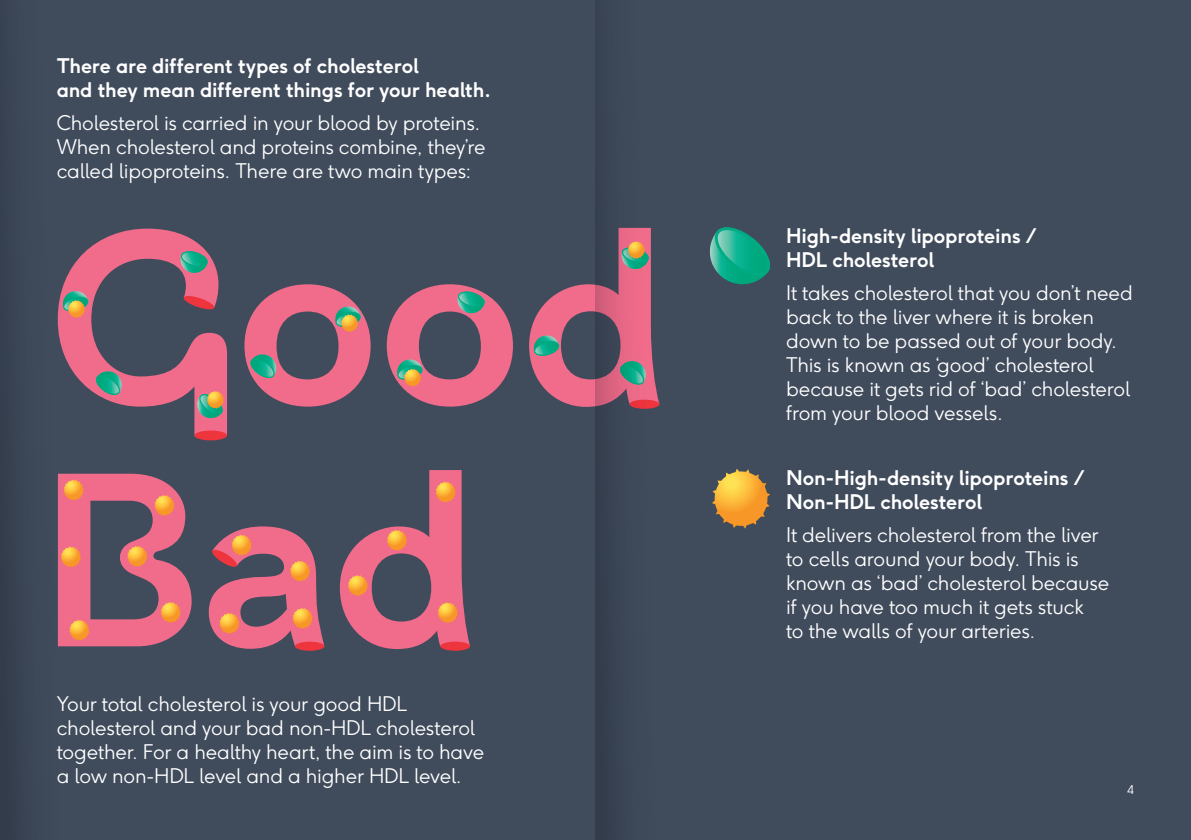
<style>
.page{position:relative;width:1191px;height:840px;background:#fff}
.page>*{position:absolute;margin:0;border:0;box-sizing:border-box;transform-origin:0 0}
.t1{font:700 245px/241.8px "BHF";color:#f16c8b}
.t2{font:300 20px/24px "F37 Ginger";letter-spacing:-.01em;color:#fff}
.t3{font:700 20px/24px "F37 Ginger";letter-spacing:-.01em;color:#fff}
.t4{font:300 12px "F37 Ginger";color:#fff}
</style>
<div class="page">
<div style="left:0;top:0;width:1191px;height:839px;background:#404b5c"></div>
<div style="left:73px;top:342px;width:8px;height:9px;background:#fff;border-radius:50%"></div>
<svg style="left:183px;top:296px;width:32px;height:14px"></svg>
<div style="left:194px;top:430px;width:33px;height:10px;background:#ee343d;border-radius:50%"></div>
<svg style="left:96px;top:371px;width:24px;height:24px"></svg>
<svg style="left:250px;top:354px;width:25px;height:24px"></svg>
<svg style="left:180px;top:251px;width:28px;height:20px"></svg>
<svg style="left:457px;top:291px;width:28px;height:20px"></svg>
<svg style="left:533px;top:335px;width:27px;height:21px"></svg>
<svg style="left:74px;top:291px;width:15px;height:27px"></svg>
<svg style="left:335px;top:306px;width:26px;height:26px"></svg>
<svg style="left:197px;top:391px;width:27px;height:27px"></svg>
<svg style="left:397px;top:359px;width:26px;height:27px"></svg>
<div style="left:295px;top:641px;width:29px;height:9px;background:#ee343d;border-radius:50%"></div>
<div style="left:440px;top:641px;width:30px;height:9px;background:#ee343d;border-radius:50%"></div>
<svg style="left:435px;top:481px;width:21px;height:21px"></svg>
<svg style="left:386px;top:529px;width:21px;height:21px"></svg>
<svg style="left:292px;top:607px;width:21px;height:21px"></svg>
<svg style="left:219px;top:612px;width:21px;height:21px"></svg>
<svg style="left:74px;top:619px;width:16px;height:21px"></svg>
<svg style="left:160px;top:601px;width:21px;height:21px"></svg>
<svg style="left:127px;top:545px;width:21px;height:21px"></svg>
<svg style="left:154px;top:495px;width:21px;height:21px"></svg>
<svg style="left:74px;top:479px;width:10px;height:21px"></svg>
<svg style="left:74px;top:548px;width:7px;height:18px"></svg>
<svg style="left:290px;top:560px;width:20px;height:21px"></svg>
<svg style="left:212px;top:534px;width:40px;height:33px"></svg>
<svg style="left:347px;top:575px;width:21px;height:21px"></svg>
<svg style="left:437px;top:602px;width:21px;height:21px"></svg>
<svg style="left:712px;top:468px;width:58px;height:60px"></svg>
<svg style="left:710px;top:227px;width:60px;height:57px"></svg>
<p class="t3" style="left:57px;top:53px;width:436px">There are different types of cholesterol<br>and they mean different things for your health.</p>
<p class="t2" style="left:57px;top:110px;width:430px">Cholesterol is carried in your blood by proteins.<br>When cholesterol and proteins combine, they’re called lipoproteins. There are two main types:</p>
<h1 class="t1" style="left:38px;top:200px;width:631px">Good<br>Bad</h1>
<p class="t3" style="left:786px;top:223px;width:252px">High-density lipoproteins /<br>HDL cholesterol</p>
<p class="t2" style="left:786px;top:280px;width:348px">It takes cholesterol that you don’t need back to the liver where it is broken down to be passed out of your body.<br>This is known as ‘good’ cholesterol because it gets rid of ‘bad’ cholesterol from your blood vessels.</p>
<p class="t3" style="left:786px;top:465px;width:300px">Non-High-density lipoproteins /<br>Non-HDL cholesterol</p>
<p class="t2" style="left:786px;top:522px;width:325px">It delivers cholesterol from the liver to cells around your body. This is known as ‘bad’ cholesterol because if you have too much it gets stuck<br>to the walls of your arteries.</p>
<p class="t2" style="left:57px;top:691px;width:429px">Your total cholesterol is your good HDL cholesterol and your bad non-HDL cholesterol together. For a healthy heart, the aim is to have a low non-HDL level and a higher HDL level.</p>
<p class="t4" style="left:1127px;top:782px;width:8px">4</p>
</div>
